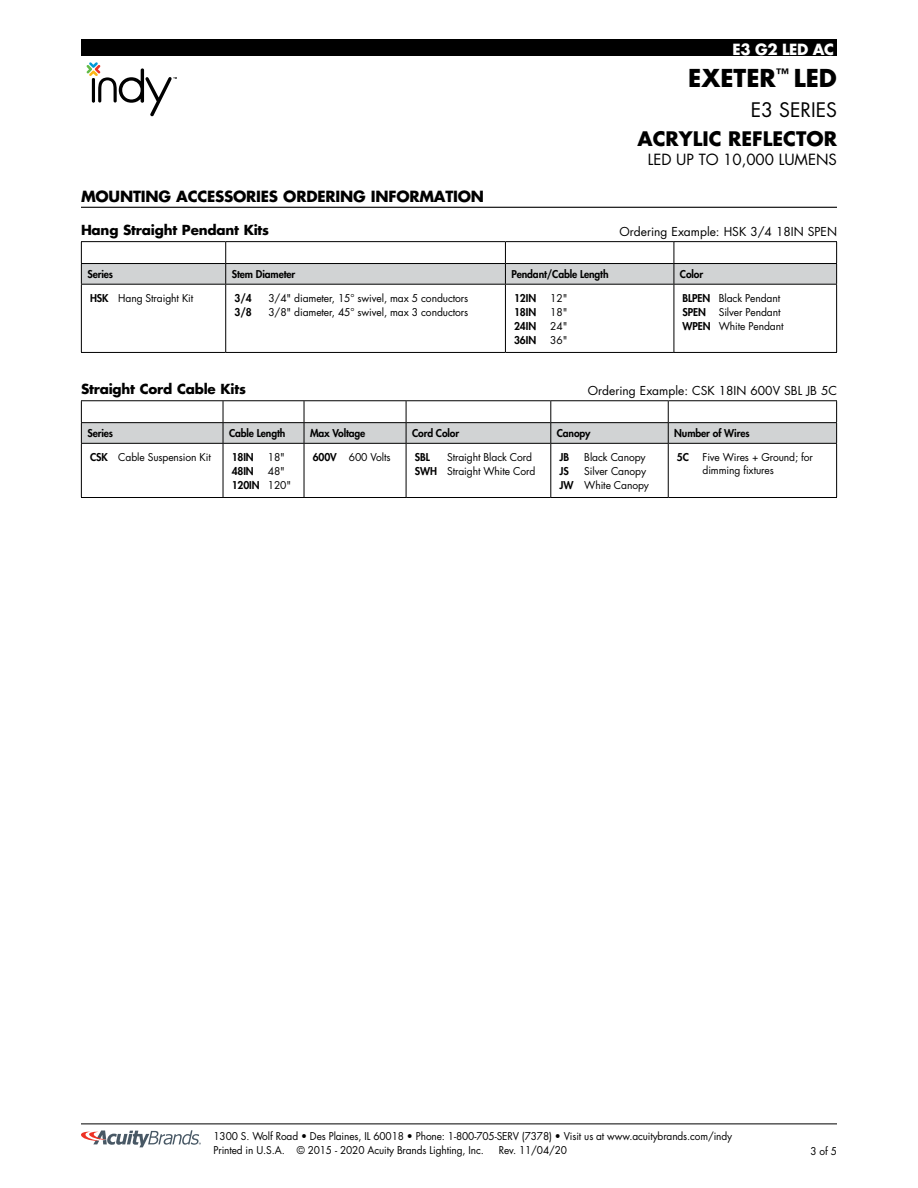
<style>
.page{position:relative;width:918px;height:1188px;background:#fff}
.page>*{position:absolute;margin:0;border:0;box-sizing:border-box;transform-origin:0 0}
.t1{font:700 24px "Futura Std";color:#000}
.t2{font:700 19.5px "Futura Std";color:#000}
.t3{font:19.5px "Futura Std";color:#000}
.t4{font:700 15px "Futura Std";letter-spacing:-.015em;color:#000}
.t5{font:15px "Futura Std";color:#000}
.t6{font:700 15px "Futura Std";letter-spacing:-.025em;color:#fff}
.t7{font:700 13.5px "Futura Std";letter-spacing:-.015em;color:#000}
.t8{font:12px "Futura Std";color:#000}
.t9{font:10.5px/14.1px "Futura Std";letter-spacing:-.01em;color:#000}
.t10{font:10.5px/13.5px "Futura Std";letter-spacing:-.01em;color:#000;scale:.96 1}
.t11{font:800 10.5px "Futura Std";letter-spacing:-.01em;color:#000}
.s1{font-weight:800}
</style>
<div class="page">
<svg style="left:81px;top:1130px;width:120px;height:17px"></svg>
<hr style="left:81px;top:1124px;width:756px;height:1px;background:#000">
<div style="left:81px;top:39px;width:756px;height:17px;background:#000"></div>
<svg style="left:86px;top:62px;width:91px;height:54px"></svg>
<hr style="left:81px;top:207px;width:756px;height:1px;background:#000">
<hr style="left:81px;top:284px;width:145px;height:1px;background:#000">
<hr style="left:226px;top:284px;width:279px;height:1px;background:#000">
<hr style="left:505px;top:284px;width:169px;height:1px;background:#000">
<hr style="left:674px;top:284px;width:163px;height:1px;background:#000">
<hr style="left:81px;top:285px;width:1px;height:67px;background:#000">
<hr style="left:225px;top:285px;width:1px;height:67px;background:#000">
<hr style="left:505px;top:285px;width:1px;height:67px;background:#000">
<hr style="left:674px;top:285px;width:1px;height:67px;background:#000">
<hr style="left:836px;top:285px;width:1px;height:67px;background:#000">
<hr style="left:81px;top:352px;width:145px;height:1px;background:#000">
<hr style="left:226px;top:352px;width:279px;height:1px;background:#000">
<hr style="left:505px;top:352px;width:169px;height:1px;background:#000">
<hr style="left:674px;top:352px;width:163px;height:1px;background:#000">
<hr style="left:81px;top:241px;width:145px;height:1px;background:#000">
<hr style="left:226px;top:241px;width:279px;height:1px;background:#000">
<hr style="left:505px;top:241px;width:169px;height:1px;background:#000">
<hr style="left:674px;top:241px;width:163px;height:1px;background:#000">
<svg style="left:81px;top:242px;width:756px;height:42px"></svg>
<hr style="left:81px;top:443px;width:142px;height:1px;background:#000">
<hr style="left:223px;top:443px;width:81px;height:1px;background:#000">
<hr style="left:304px;top:443px;width:102px;height:1px;background:#000">
<hr style="left:406px;top:443px;width:145px;height:1px;background:#000">
<hr style="left:551px;top:443px;width:117px;height:1px;background:#000">
<hr style="left:668px;top:443px;width:169px;height:1px;background:#000">
<hr style="left:81px;top:444px;width:1px;height:53px;background:#000">
<hr style="left:223px;top:444px;width:1px;height:53px;background:#000">
<hr style="left:304px;top:444px;width:1px;height:53px;background:#000">
<hr style="left:406px;top:444px;width:1px;height:53px;background:#000">
<hr style="left:550px;top:444px;width:1px;height:53px;background:#000">
<hr style="left:668px;top:444px;width:1px;height:53px;background:#000">
<hr style="left:836px;top:444px;width:1px;height:53px;background:#000">
<hr style="left:81px;top:497px;width:142px;height:1px;background:#000">
<hr style="left:223px;top:497px;width:81px;height:1px;background:#000">
<hr style="left:304px;top:497px;width:102px;height:1px;background:#000">
<hr style="left:406px;top:497px;width:145px;height:1px;background:#000">
<hr style="left:551px;top:497px;width:117px;height:1px;background:#000">
<hr style="left:668px;top:497px;width:169px;height:1px;background:#000">
<hr style="left:81px;top:400px;width:142px;height:1px;background:#000">
<hr style="left:223px;top:400px;width:81px;height:1px;background:#000">
<hr style="left:304px;top:400px;width:102px;height:1px;background:#000">
<hr style="left:406px;top:400px;width:145px;height:1px;background:#000">
<hr style="left:551px;top:400px;width:117px;height:1px;background:#000">
<hr style="left:668px;top:400px;width:169px;height:1px;background:#000">
<svg style="left:81px;top:401px;width:756px;height:42px"></svg>
<h3 class="t6" style="left:733px;top:39px;width:103px">E3 G2 LED AC</h3>
<h3 class="t4" style="left:81px;top:187px;width:405px">MOUNTING ACCESSORIES ORDERING INFORMATION</h3>
<p class="t7" style="left:81px;top:221px;width:190px">Hang Straight Pendant Kits</p>
<h1 class="t1" style="left:688px;top:62px;width:150px">EXETER<sup>™</sup> LED</h1>
<h2 class="t3" style="left:751px;top:97px;width:88px">E3 SERIES</h2>
<h2 class="t2" style="left:637px;top:126px;width:201px">ACRYLIC REFLECTOR</h2>
<h3 class="t5" style="left:648px;top:150px;width:191px">LED UP TO 10,000 LUMENS</h3>
<p class="t8" style="left:620px;top:224px;width:219px">Ordering Example: HSK 3/4 18IN SPEN</p>
<p class="t11" style="left:87px;top:268px;width:27px">Series</p>
<p class="t11" style="left:232px;top:268px;width:65px">Stem Diameter</p>
<p class="t11" style="left:511px;top:268px;width:99px">Pendant/Cable Length</p>
<p class="t11" style="left:680px;top:268px;width:25px">Color</p>
<p class="t9" style="left:90px;top:291px;width:105px"><span class="s1">HSK</span> Hang Straight Kit</p>
<p class="t11" style="left:234px;top:291px;width:19px">3/4</p>
<p class="t9" style="left:268px;top:291px;width:201px">3/4" diameter, 15° swivel, max 5 conductors</p>
<p class="t11" style="left:234px;top:305px;width:19px">3/8</p>
<p class="t9" style="left:268px;top:305px;width:201px">3/8" diameter, 45° swivel, max 3 conductors</p>
<p class="t9" style="left:683px;top:291px;width:102px"><span class="s1">BLPEN</span> Black Pendant<br><span class="s1">SPEN</span> Silver Pendant<br><span class="s1">WPEN</span> White Pendant</p>
<p class="t11" style="left:514px;top:291px;width:24px">12IN</p>
<p class="t9" style="left:550px;top:291px;width:19px">12"</p>
<p class="t11" style="left:514px;top:305px;width:24px">18IN</p>
<p class="t9" style="left:550px;top:305px;width:19px">18"</p>
<p class="t11" style="left:514px;top:319px;width:24px">24IN</p>
<p class="t9" style="left:550px;top:319px;width:19px">24"</p>
<p class="t11" style="left:514px;top:333px;width:24px">36IN</p>
<p class="t9" style="left:550px;top:333px;width:19px">36"</p>
<p class="t7" style="left:81px;top:380px;width:167px">Straight Cord Cable Kits</p>
<p class="t8" style="left:588px;top:383px;width:251px">Ordering Example: CSK 18IN 600V SBL JB 5C</p>
<p class="t11" style="left:87px;top:427px;width:27px">Series</p>
<p class="t11" style="left:229px;top:427px;width:58px">Cable Length</p>
<p class="t11" style="left:310px;top:427px;width:57px">Max Voltage</p>
<p class="t11" style="left:412px;top:427px;width:49px">Cord Color</p>
<p class="t11" style="left:557px;top:427px;width:35px">Canopy</p>
<p class="t11" style="left:674px;top:427px;width:77px">Number of Wires</p>
<p class="t9" style="left:90px;top:450px;width:122px"><span class="s1">CSK</span> Cable Suspension Kit</p>
<p class="t11" style="left:232px;top:450px;width:24px">18IN</p>
<p class="t9" style="left:268px;top:450px;width:19px">18"</p>
<p class="t11" style="left:232px;top:464px;width:24px">48IN</p>
<p class="t11" style="left:677px;top:450px;width:14px">5C</p>
<p class="t9" style="left:703px;top:450px;width:112px;line-height:13.5px">Five Wires + Ground; for dimming fixtures</p>
<p class="t9" style="left:313px;top:450px;width:79px"><span class="s1">600V</span> 600 Volts</p>
<p class="t11" style="left:415px;top:450px;width:17px">SBL</p>
<p class="t9" style="left:415px;top:450px;width:122px;text-indent:32px">Straight Black Cord<br><span class="s1">SWH</span> Straight White Cord</p>
<p class="t11" style="left:559px;top:450px;width:11px">JB</p>
<p class="t9" style="left:584px;top:450px;width:63px">Black Canopy</p>
<p class="t9" style="left:559px;top:464px;width:91px;text-align:right">Silver Canopy<br><span class="s1">JW</span> White Canopy</p>
<p class="t9" style="left:232px;top:464px;width:61px;text-indent:36px">48"<br><span class="s1">120IN</span> 120"</p>
<p class="t11" style="left:559px;top:464px;width:11px">JS</p>
<p class="t10" style="left:213px;top:1130px;width:542px">1300 S. Wolf Road • Des Plaines, IL 60018 • Phone: 1-800-705-SERV (7378) • Visit us at www.acuitybrands.com/indy<br>Printed in U.S.A. © 2015 - 2020 Acuity Brands Lighting, Inc.</p>
<p class="t10" style="left:499px;top:1143px;width:73px">Rev. 11/04/20</p>
<p class="t10" style="left:810px;top:1144px;width:29px">3 of 5</p>
</div>
